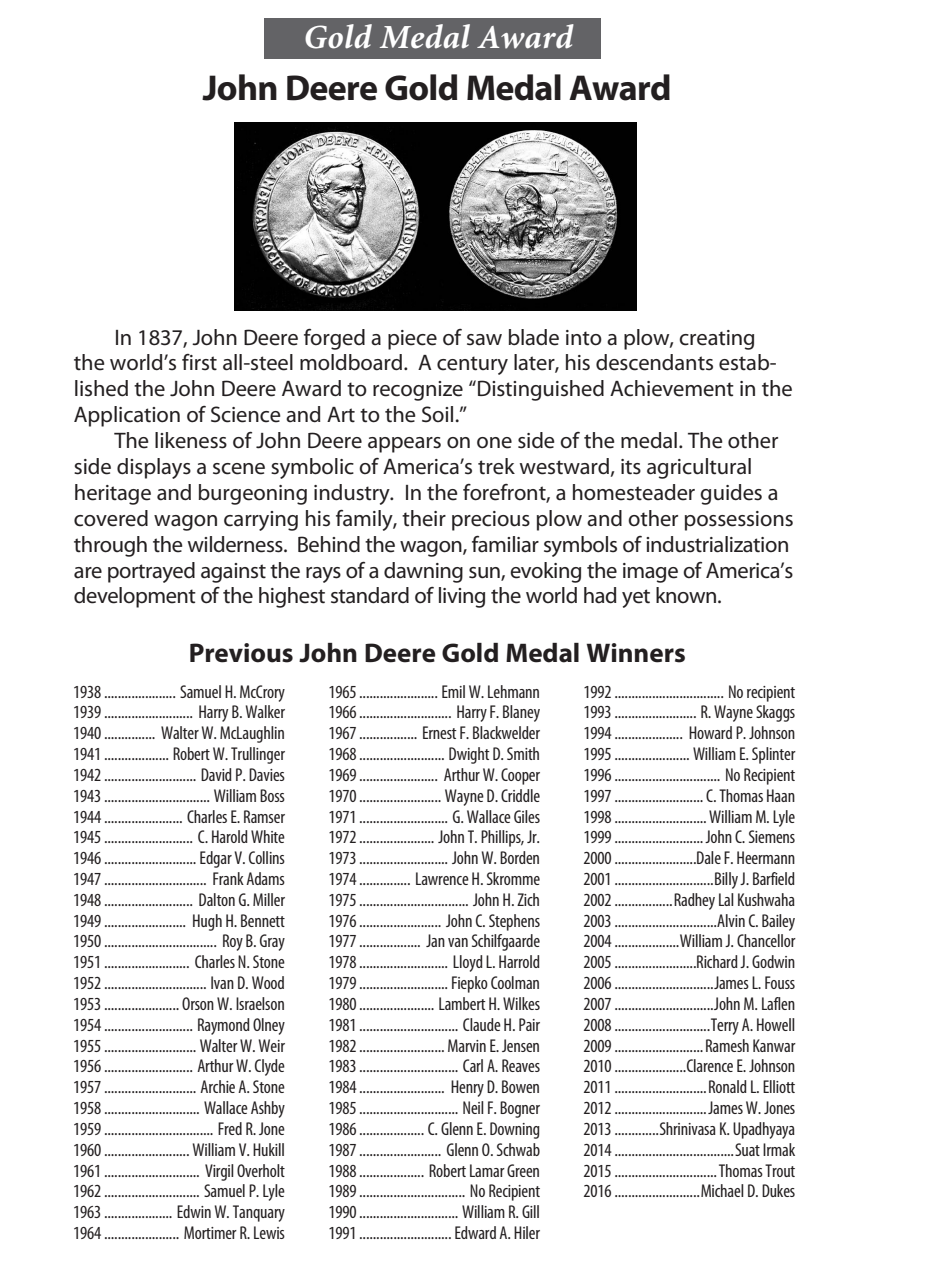
<style>
.page{position:relative;width:942px;height:1264px;background:#fff}
.page>*{position:absolute;margin:0;border:0;box-sizing:border-box;transform-origin:0 0}
.head{font:700 36px "Myriad Pro";letter-spacing:-.02em;color:#231f20}
.awards_subhead{font:italic 700 33.75px "Minion";letter-spacing:.01em;color:#fff}
.subheads{font:700 27px "Myriad Pro";color:#231f20}
.intro_p{font:22.5px/25.9px "Myriad Pro";letter-spacing:-.005em;color:#231f20}
.prev_winners_2_c{font:condensed 18.45px "Myriad Pro";letter-spacing:-.01em;color:#231f20}
</style>
<div class="page">
<div style="left:264px;top:18px;width:337px;height:41px;background:#636366"></div>
<img style="left:234px;top:122px;width:402px;height:188px">
<p class="awards_subhead" style="left:302px;top:21px;width:271px">Gold Medal Award</p>
<p class="head" style="left:203px;top:65px;width:470px">John Deere Gold Medal Award</p>
<p class="intro_p" style="left:74px;top:324px;width:720px;text-indent:40px">In 1837, John Deere forged a piece of saw blade into a plow, creating<br>the world’s first all-steel moldboard. A century later, his descendants estab&shy;lished the John Deere Award to recognize “Distinguished Achievement in the Application of Science and Art to the Soil.”</p>
<p class="intro_p" style="left:74px;top:427px;width:721px;text-indent:40px">The likeness of John Deere appears on one side of the medal. The other side displays a scene symbolic of America’s trek westward, its agricultural heritage and burgeoning industry. In the forefront, a homesteader guides a covered wagon carrying his family, their precious plow and other possessions through the wilderness. Behind the wagon, familiar symbols of industrialization are portrayed against the rays of a dawning sun, evoking the image of America’s development of the highest standard of living the world had yet known.</p>
<p class="subheads" style="left:189px;top:635px;width:498px">Previous John Deere Gold Medal Winners</p>
<p class="prev_winners_2_c" style="left:73px;top:680px;width:213px">1938 ..................... Samuel H. McCrory</p>
<p class="prev_winners_2_c" style="left:73px;top:701px;width:213px">1939 .......................... Harry B. Walker</p>
<p class="prev_winners_2_c" style="left:73px;top:722px;width:213px">1940 ............... Walter W. McLaughlin</p>
<p class="prev_winners_2_c" style="left:73px;top:742px;width:213px">1941 ................... Robert W. Trullinger</p>
<p class="prev_winners_2_c" style="left:73px;top:763px;width:213px">1942 ........................... David P. Davies</p>
<p class="prev_winners_2_c" style="left:73px;top:784px;width:213px">1943 ............................... William Boss</p>
<p class="prev_winners_2_c" style="left:73px;top:805px;width:213px">1944 ....................... Charles E. Ramser</p>
<p class="prev_winners_2_c" style="left:73px;top:826px;width:213px">1945 .......................... C. Harold White</p>
<p class="prev_winners_2_c" style="left:73px;top:846px;width:213px">1946 ........................... Edgar V. Collins</p>
<p class="prev_winners_2_c" style="left:73px;top:867px;width:213px">1947 .............................. Frank Adams</p>
<p class="prev_winners_2_c" style="left:73px;top:888px;width:213px">1948 .......................... Dalton G. Miller</p>
<p class="prev_winners_2_c" style="left:73px;top:909px;width:213px">1949 ........................ Hugh H. Bennett</p>
<p class="prev_winners_2_c" style="left:73px;top:930px;width:213px">1950 ................................. Roy B. Gray</p>
<p class="prev_winners_2_c" style="left:73px;top:950px;width:213px">1951 ......................... Charles N. Stone</p>
<p class="prev_winners_2_c" style="left:73px;top:971px;width:213px">1952 .............................. Ivan D. Wood</p>
<p class="prev_winners_2_c" style="left:73px;top:992px;width:213px">1953 ...................... Orson W. Israelson</p>
<p class="prev_winners_2_c" style="left:73px;top:1013px;width:213px">1954 .......................... Raymond Olney</p>
<p class="prev_winners_2_c" style="left:73px;top:1034px;width:213px">1955 ........................... Walter W. Weir</p>
<p class="prev_winners_2_c" style="left:73px;top:1055px;width:213px">1956 .......................... Arthur W. Clyde</p>
<p class="prev_winners_2_c" style="left:73px;top:1075px;width:213px">1957 ........................... Archie A. Stone</p>
<p class="prev_winners_2_c" style="left:73px;top:1096px;width:213px">1958 ............................ Wallace Ashby</p>
<p class="prev_winners_2_c" style="left:73px;top:1117px;width:213px">1959 ................................ Fred R. Jone</p>
<p class="prev_winners_2_c" style="left:73px;top:1138px;width:213px">1960 ......................... William V. Hukill</p>
<p class="prev_winners_2_c" style="left:73px;top:1159px;width:213px">1961 ............................ Virgil Overholt</p>
<p class="prev_winners_2_c" style="left:73px;top:1179px;width:213px">1962 ............................ Samuel P. Lyle</p>
<p class="prev_winners_2_c" style="left:73px;top:1200px;width:213px">1963 .................... Edwin W. Tanquary</p>
<p class="prev_winners_2_c" style="left:73px;top:1221px;width:213px">1964 ...................... Mortimer R. Lewis</p>
<p class="prev_winners_2_c" style="left:328px;top:680px;width:213px">1965 ....................... Emil W. Lehmann</p>
<p class="prev_winners_2_c" style="left:328px;top:701px;width:213px">1966 ........................... Harry F. Blaney</p>
<p class="prev_winners_2_c" style="left:328px;top:722px;width:213px">1967 ................. Ernest F. Blackwelder</p>
<p class="prev_winners_2_c" style="left:328px;top:742px;width:213px">1968 ......................... Dwight D. Smith</p>
<p class="prev_winners_2_c" style="left:328px;top:763px;width:213px">1969 ....................... Arthur W. Cooper</p>
<p class="prev_winners_2_c" style="left:328px;top:784px;width:213px">1970 ........................ Wayne D. Criddle</p>
<p class="prev_winners_2_c" style="left:328px;top:805px;width:213px">1971 .......................... G. Wallace Giles</p>
<p class="prev_winners_2_c" style="left:328px;top:826px;width:213px">1972 ...................... John T. Phillips, Jr.</p>
<p class="prev_winners_2_c" style="left:328px;top:846px;width:213px">1973 .......................... John W. Borden</p>
<p class="prev_winners_2_c" style="left:328px;top:867px;width:213px">1974 ............... Lawrence H. Skromme</p>
<p class="prev_winners_2_c" style="left:328px;top:888px;width:213px">1975 ................................ John H. Zich</p>
<p class="prev_winners_2_c" style="left:328px;top:909px;width:213px">1976 ........................ John C. Stephens</p>
<p class="prev_winners_2_c" style="left:328px;top:930px;width:213px">1977 .................. Jan van Schilfgaarde</p>
<p class="prev_winners_2_c" style="left:328px;top:950px;width:213px">1978 .......................... Lloyd L. Harrold</p>
<p class="prev_winners_2_c" style="left:328px;top:971px;width:213px">1979 .......................... Fiepko Coolman</p>
<p class="prev_winners_2_c" style="left:328px;top:992px;width:213px">1980 ...................... Lambert H. Wilkes</p>
<p class="prev_winners_2_c" style="left:328px;top:1013px;width:213px">1981 ............................. Claude H. Pair</p>
<p class="prev_winners_2_c" style="left:328px;top:1034px;width:213px">1982 ......................... Marvin E. Jensen</p>
<p class="prev_winners_2_c" style="left:328px;top:1055px;width:213px">1983 ............................. Carl A. Reaves</p>
<p class="prev_winners_2_c" style="left:328px;top:1075px;width:213px">1984 ......................... Henry D. Bowen</p>
<p class="prev_winners_2_c" style="left:328px;top:1096px;width:213px">1985 ............................. Neil F. Bogner</p>
<p class="prev_winners_2_c" style="left:328px;top:1117px;width:213px">1986 ................... C. Glenn E. Downing</p>
<p class="prev_winners_2_c" style="left:328px;top:1138px;width:213px">1987 ........................ Glenn O. Schwab</p>
<p class="prev_winners_2_c" style="left:328px;top:1159px;width:213px">1988 ................... Robert Lamar Green</p>
<p class="prev_winners_2_c" style="left:328px;top:1179px;width:213px">1989 ............................... No Recipient</p>
<p class="prev_winners_2_c" style="left:328px;top:1200px;width:213px">1990 ............................. William R. Gill</p>
<p class="prev_winners_2_c" style="left:328px;top:1221px;width:213px">1991 ........................... Edward A. Hiler</p>
<p class="prev_winners_2_c" style="left:583px;top:680px;width:213px">1992 ................................ No recipient</p>
<p class="prev_winners_2_c" style="left:583px;top:701px;width:213px">1993 ........................ R. Wayne Skaggs</p>
<p class="prev_winners_2_c" style="left:583px;top:722px;width:213px">1994 .................... Howard P. Johnson</p>
<p class="prev_winners_2_c" style="left:583px;top:742px;width:213px">1995 ...................... William E. Splinter</p>
<p class="prev_winners_2_c" style="left:583px;top:763px;width:213px">1996 ............................... No Recipient</p>
<p class="prev_winners_2_c" style="left:583px;top:784px;width:213px">1997 .......................... C. Thomas Haan</p>
<p class="prev_winners_2_c" style="left:583px;top:805px;width:213px">1998 ...........................William M. Lyle</p>
<p class="prev_winners_2_c" style="left:583px;top:826px;width:213px">1999 ..........................John C. Siemens</p>
<p class="prev_winners_2_c" style="left:583px;top:846px;width:213px">2000 ........................Dale F. Heermann</p>
<p class="prev_winners_2_c" style="left:583px;top:867px;width:213px">2001 .............................Billy J. Barfield</p>
<p class="prev_winners_2_c" style="left:583px;top:888px;width:213px">2002 .................Radhey Lal Kushwaha</p>
<p class="prev_winners_2_c" style="left:583px;top:909px;width:213px">2003 ..............................Alvin C. Bailey</p>
<p class="prev_winners_2_c" style="left:583px;top:930px;width:213px">2004 ...................William J. Chancellor</p>
<p class="prev_winners_2_c" style="left:583px;top:950px;width:213px">2005 ........................Richard J. Godwin</p>
<p class="prev_winners_2_c" style="left:583px;top:971px;width:213px">2006 .............................James L. Fouss</p>
<p class="prev_winners_2_c" style="left:583px;top:992px;width:213px">2007 .............................John M. Laflen</p>
<p class="prev_winners_2_c" style="left:583px;top:1013px;width:213px">2008 ............................Terry A. Howell</p>
<p class="prev_winners_2_c" style="left:583px;top:1034px;width:213px">2009 ..........................Ramesh Kanwar</p>
<p class="prev_winners_2_c" style="left:583px;top:1055px;width:213px">2010 .....................Clarence E. Johnson</p>
<p class="prev_winners_2_c" style="left:583px;top:1075px;width:213px">2011 ...........................Ronald L. Elliott</p>
<p class="prev_winners_2_c" style="left:583px;top:1096px;width:213px">2012 ...........................James W. Jones</p>
<p class="prev_winners_2_c" style="left:583px;top:1117px;width:213px">2013 .............Shrinivasa K. Upadhyaya</p>
<p class="prev_winners_2_c" style="left:583px;top:1138px;width:213px">2014 ...................................Suat Irmak</p>
<p class="prev_winners_2_c" style="left:583px;top:1159px;width:213px">2015 ..............................Thomas Trout</p>
<p class="prev_winners_2_c" style="left:583px;top:1179px;width:213px">2016 .........................Michael D. Dukes</p>
</div>
